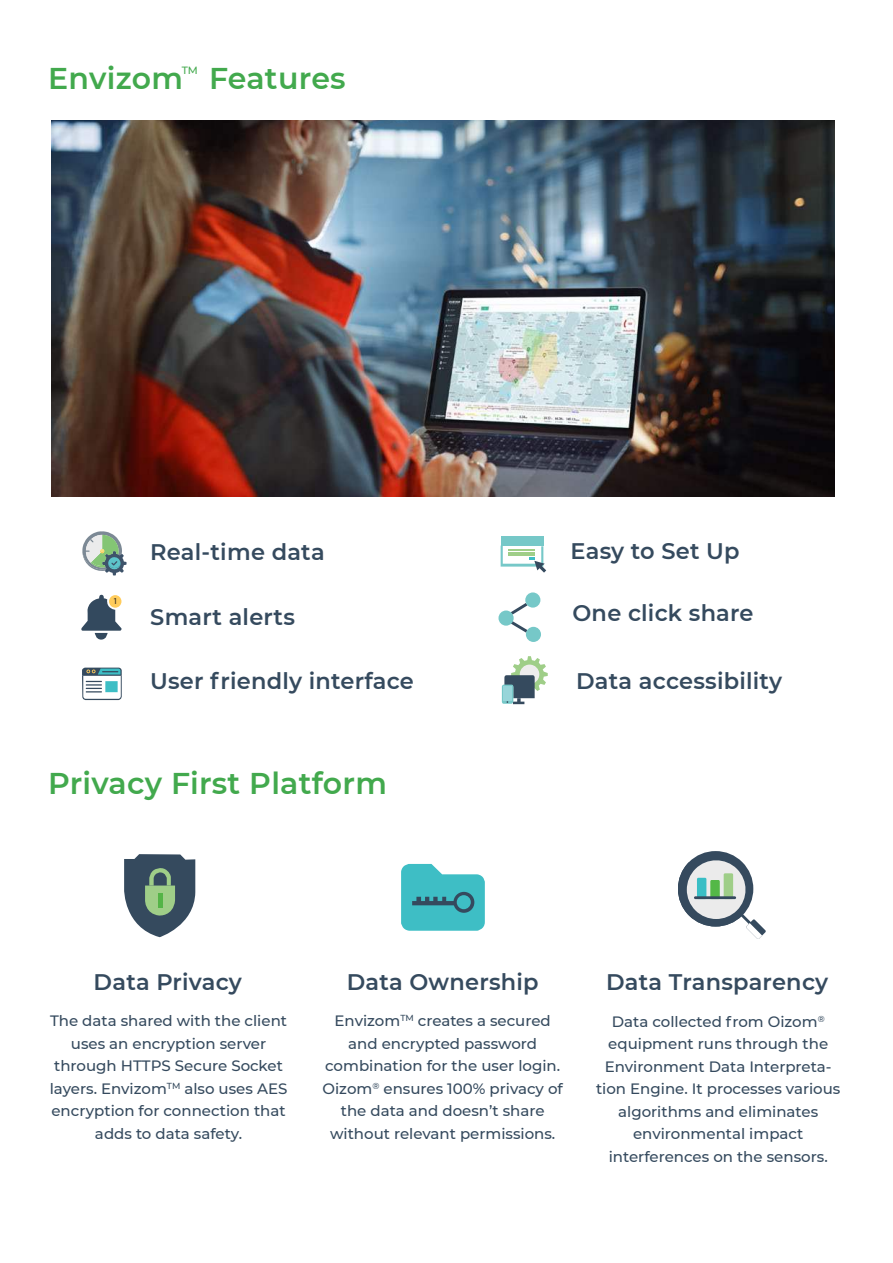
<style>
.page{position:relative;width:893px;height:1263px;background:#fff}
.page>*{position:absolute;margin:0;border:0;box-sizing:border-box;transform-origin:0 0}
.t1{font:600 30px "Montserrat";letter-spacing:.01em;color:#42a94d}
.t2{font:600 22.5px "Montserrat";letter-spacing:.01em;color:#354a5e}
.t3{font:500 15px/22.5px "Montserrat";color:#354a5e;text-align:center}
.t4{font:500 10.5px "Montserrat";color:#42a94d}
.t5{font:9px "Myriad Pro";color:#221f1f}
</style>
<div class="page">
<svg style="left:81px;top:594px;width:41px;height:46px"></svg>
<svg style="left:82px;top:668px;width:40px;height:32px"></svg>
<div style="left:105px;top:681px;width:13px;height:11px;background:#3ebec5"></div>
<svg style="left:401px;top:864px;width:84px;height:67px;background:#53bfc6"></svg>
<svg style="left:453px;top:892px;width:21px;height:21px"></svg>
<div style="left:457px;top:895px;width:14px;height:14px;background:#3ebec5;border-radius:50%"></div>
<svg style="left:124px;top:854px;width:71px;height:83px"></svg>
<div style="left:158px;top:893px;width:5px;height:15px;background:#54b447"></div>
<svg style="left:678px;top:851px;width:88px;height:88px"></svg>
<div style="left:697px;top:878px;width:9px;height:21px;background:#39bec5"></div>
<div style="left:710px;top:880px;width:10px;height:19px;background:#54b847"></div>
<div style="left:724px;top:873px;width:9px;height:26px;background:#9fce88"></div>
<hr style="left:694px;top:896px;width:42px;height:3px;background:#354a5e">
<img style="left:51px;top:120px;width:783px;height:377px">
<div style="left:501px;top:536px;width:42px;height:10px;background:#76c8c8"></div>
<svg style="left:501px;top:546px;width:45px;height:27px"></svg>
<svg style="left:511px;top:603px;width:16px;height:12px"></svg>
<svg style="left:512px;top:621px;width:15px;height:12px"></svg>
<div style="left:498px;top:610px;width:16px;height:16px;background:#76c8c8;border-radius:50%"></div>
<div style="left:525px;top:592px;width:15px;height:16px;background:#76c8c8;border-radius:50%"></div>
<div style="left:526px;top:627px;width:15px;height:15px;background:#76c8c8;border-radius:50%"></div>
<svg style="left:502px;top:656px;width:46px;height:48px"></svg>
<div style="left:503px;top:686px;width:9px;height:14px;background:#97d5d9"></div>
<svg style="left:82px;top:531px;width:45px;height:44px"></svg>
<h1 class="t1" style="left:48px;top:66px;width:299px">Envizom Features</h1>
<p class="t4" style="left:182px;top:66px;width:18px">TM</p>
<h2 class="t2" style="left:150px;top:543px;width:176px">Real-time data</h2>
<h2 class="t2" style="left:571px;top:541px;width:171px">Easy to Set Up</h2>
<p class="t5" style="left:113px;top:596px;width:6px">1</p>
<h2 class="t2" style="left:150px;top:607px;width:146px">Smart alerts</h2>
<h2 class="t2" style="left:572px;top:603px;width:183px">One click share</h2>
<h2 class="t2" style="left:150px;top:672px;width:265px">User friendly interface</h2>
<h2 class="t2" style="left:576px;top:671px;width:207px">Data accessibility</h2>
<h1 class="t1" style="left:48px;top:770px;width:340px">Privacy First Platform</h1>
<h2 class="t2" style="left:94px;top:973px;width:150px">Data Privacy</h2>
<h2 class="t2" style="left:347px;top:973px;width:194px">Data Ownership</h2>
<h2 class="t2" style="left:606px;top:973px;width:224px">Data Transparency</h2>
<p class="t3" style="left:50px;top:1011px;width:239px">The data shared with the client uses an encryption server through HTTPS Secure Socket layers. Envizom<sup>TM</sup> also uses AES encryption for connection that adds to data safety.</p>
<p class="t3" style="left:323px;top:1011px;width:242px">Envizom<sup>TM</sup> creates a secured and encrypted password combination for the user login.<br>Oizom<sup>Æ</sup> ensures 100% privacy of the data and doesnít share without relevant permissions.</p>
<p class="t3" style="left:596px;top:1011px;width:246px">Data collected from Oizom<sup>Æ </sup>equipment runs through the<br>Environment Data Interpreta&shy;tion Engine. It processes various algorithms and eliminates environmental impact interferences on the sensors.</p>
</div>
